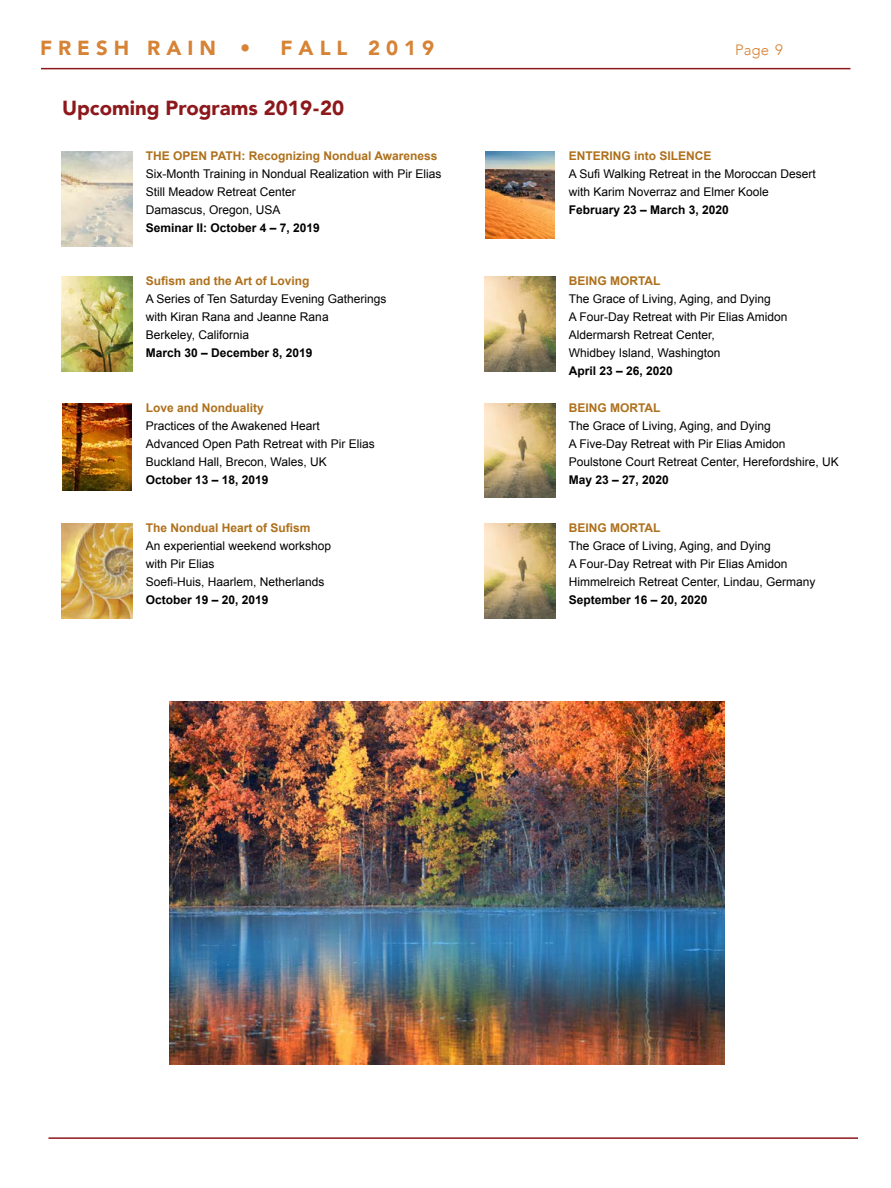
<style>
.page{position:relative;width:891px;height:1188px;background:#fff}
.page>*{position:absolute;margin:0;border:0;box-sizing:border-box;transform-origin:0 0}
.t1{font:900 20.4px "Avenir";color:#8d181b}
.t2{font:900 20.4px "Avenir";color:#d68335}
.t3{font:300 15px "Avenir";color:#d68335}
.t4{font:12px/18px "Arial";color:#000}
.t5{font:700 12px "Arial";color:#ae701b}
.t6{font:700 12px "Arial";color:#000}
</style>
<div class="page">
<hr style="left:41px;top:68px;width:809px;height:1px;background:#8d181b">
<img style="left:485px;top:152px;width:69px;height:87px">
<img style="left:63px;top:403px;width:68px;height:87px">
<img style="left:62px;top:277px;width:71px;height:94px">
<img style="left:62px;top:152px;width:71px;height:94px">
<img style="left:484px;top:277px;width:72px;height:94px">
<img style="left:484px;top:403px;width:72px;height:95px">
<img style="left:484px;top:524px;width:72px;height:94px">
<img style="left:62px;top:524px;width:71px;height:94px">
<hr style="left:48px;top:1137px;width:810px;height:2px;background:#8d181b">
<img style="left:169px;top:701px;width:556px;height:364px">
<h1 class="t2" style="left:40px;top:30px;width:212px">F R E S H R A I N •</h1>
<h1 class="t2" style="left:281px;top:30px;width:155px">F A L L 2 0 1 9</h1>
<p class="t3" style="left:735px;top:41px;width:49px">Page 9</p>
<h1 class="t1" style="left:62px;top:90px;width:284px">Upcoming Programs 2019-20</h1>
<p class="t5" style="left:146px;top:148px;width:293px">THE OPEN PATH: Recognizing Nondual Awareness</p>
<p class="t4" style="left:146px;top:165px;width:297px">Six-Month Training in Nondual Realization with Pir Elias<br>Still Meadow Retreat Center<br>Damascus, Oregon, USA</p>
<p class="t6" style="left:146px;top:220px;width:176px">Seminar II: October 4 – 7, 2019</p>
<p class="t5" style="left:146px;top:273px;width:165px">Sufism and the Art of Loving</p>
<p class="t4" style="left:146px;top:290px;width:242px">A Series of Ten Saturday Evening Gatherings with Kiran Rana and Jeanne Rana<br>Berkeley, California</p>
<p class="t6" style="left:146px;top:345px;width:168px">March 30 – December 8, 2019</p>
<p class="t5" style="left:146px;top:400px;width:120px">Love and Nonduality</p>
<p class="t4" style="left:146px;top:417px;width:230px">Practices of the Awakened Heart<br>Advanced Open Path Retreat with Pir Elias<br>Buckland Hall, Brecon, Wales, UK</p>
<p class="t6" style="left:146px;top:472px;width:124px">October 13 – 18, 2019</p>
<p class="t5" style="left:146px;top:520px;width:166px">The Nondual Heart of Sufism</p>
<p class="t4" style="left:146px;top:537px;width:187px">An experiential weekend workshop with Pir Elias<br>Soefi-Huis, Haarlem, Netherlands</p>
<p class="t6" style="left:146px;top:592px;width:124px">October 19 – 20, 2019</p>
<p class="t5" style="left:569px;top:148px;width:144px">ENTERING into SILENCE</p>
<p class="t4" style="left:569px;top:165px;width:248px">A Sufi Walking Retreat in the Moroccan Desert with Karim Noverraz and Elmer Koole</p>
<p class="t6" style="left:569px;top:202px;width:162px">February 23 – March 3, 2020</p>
<p class="t5" style="left:569px;top:273px;width:93px">BEING MORTAL</p>
<p class="t4" style="left:569px;top:290px;width:220px">The Grace of Living, Aging, and Dying<br>A Four-Day Retreat with Pir Elias Amidon Aldermarsh Retreat Center,<br>Whidbey Island, Washington</p>
<p class="t6" style="left:569px;top:363px;width:106px">April 23 – 26, 2020</p>
<p class="t5" style="left:569px;top:400px;width:93px">BEING MORTAL</p>
<p class="t4" style="left:569px;top:417px;width:272px">The Grace of Living, Aging, and Dying<br>A Five-Day Retreat with Pir Elias Amidon<br>Poulstone Court Retreat Center, Herefordshire, UK</p>
<p class="t6" style="left:569px;top:472px;width:102px">May 23 – 27, 2020</p>
<p class="t5" style="left:569px;top:520px;width:93px">BEING MORTAL</p>
<p class="t4" style="left:569px;top:537px;width:248px">The Grace of Living, Aging, and Dying<br>A Four-Day Retreat with Pir Elias Amidon<br>Himmelreich Retreat Center, Lindau, Germany</p>
<p class="t6" style="left:569px;top:592px;width:140px">September 16 – 20, 2020</p>
</div>
